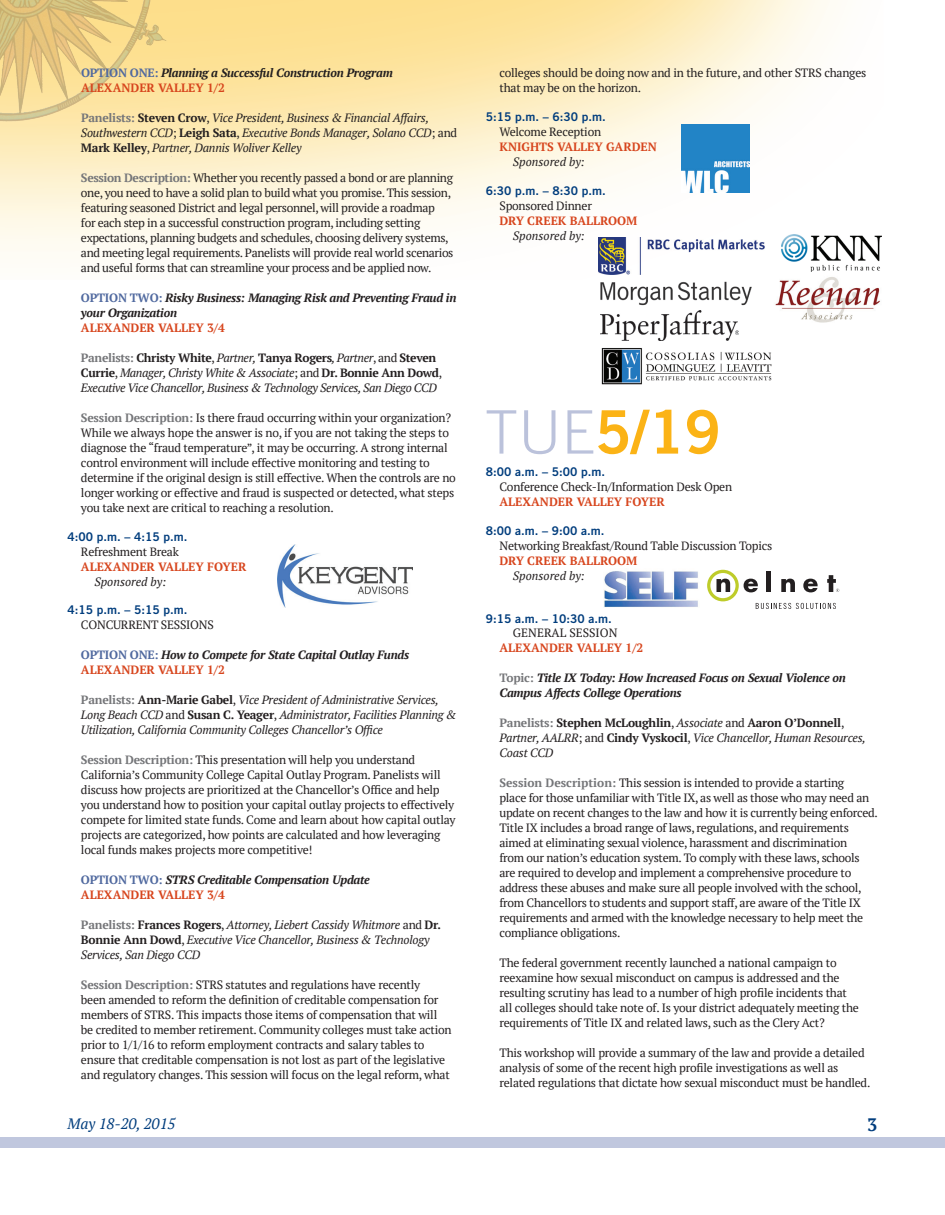
<style>
.page{position:relative;width:945px;height:1215px;background:#fff}
.page>*{position:absolute;margin:0;border:0;box-sizing:border-box;transform-origin:0 0}
.t1{font:60px "Trade Gothic Bold Two";color:#fbb316}
.t2{font:700 18px "PT Serif";color:#013d7d}
.t3{font:italic 15px "PT Serif";color:#013d7d}
.t4{font:12px/15px "PT Serif";letter-spacing:-.02em;color:#231f20}
.t5{font:italic 12px/15px "PT Serif";letter-spacing:-.02em;color:#231f20}
.t6{font:italic 700 12px/15px "PT Serif";letter-spacing:-.02em;color:#231f20}
.t7{font:700 12px "PT Serif";color:#d7451d}
.t8{font:12px "Trade Gothic Bold Two";color:#013d7d}
.t9{font:italic 12px "PT Serif";color:#231f20}
.t10{font:700 12px "PT Serif";letter-spacing:-.02em;color:#50699f}
.t11{font:12px "PT Serif";color:#231f20}
.s1{font-style:normal;color:#50699f}
.s2{font-style:normal;color:#d7451d}
.s3{font-weight:700;font-style:normal;color:#757679}
.s4{font-weight:700;font-style:normal}
.s5{font-style:normal}
.s6{font-weight:700;color:#757679}
.s7{font-family:"Trade Gothic";font-weight:300;color:#bbc2db}
.s8{font-style:normal;color:#757679}
</style>
<div class="page">
<div style="left:0;top:1137px;width:14px;height:11px;background:#c0c7de"></div>
<img style="left:0;top:0;width:882px;height:335px">
<img style="left:0;top:0;width:171px;height:156px">
<div style="left:14px;top:1137px;width:931px;height:11px;background:#c0c7de"></div>
<img style="left:278px;top:545px;width:134px;height:63px">
<img style="left:598px;top:238px;width:166px;height:36px">
<img style="left:781px;top:235px;width:100px;height:36px">
<img style="left:598px;top:279px;width:154px;height:28px">
<img style="left:769px;top:273px;width:113px;height:51px">
<img style="left:600px;top:311px;width:138px;height:30px">
<img style="left:601px;top:348px;width:171px;height:37px">
<img style="left:604px;top:571px;width:94px;height:36px">
<svg style="left:707px;top:570px;width:132px;height:39px"></svg>
<img style="left:682px;top:125px;width:67px;height:67px">
<p class="t6" style="left:81px;top:65px;width:313px;text-indent:49px"><span class="s1">One :</span> Planning a Successful Construction Program<br><span class="s2">ALEXANDER VALLEY 1/2</span></p>
<p class="t5" style="left:81px;top:110px;width:378px"><span class="s3">Panelists:</span> <span class="s4">Steven Crow</span><span class="s5">,</span> Vice President, Business &amp; Financial Affairs,<br>Southwestern CCD<span class="s5">;</span> <span class="s4">Leigh Sata</span><span class="s5">,</span> Executive Bonds Manager, Solano CCD<span class="s5">; and<br></span><span class="s4">Mark Kelley</span><span class="s5">,</span> Partner, Dannis Woliver Kelley</p>
<p class="t4" style="left:81px;top:170px;width:374px"><span class="s6">Session Description:</span> Whether you recently passed a bond or are planning one, you need to have a solid plan to build what you promise. This session, featuring seasoned District and legal personnel, will provide a roadmap<br>for each step in a successful construction program, including setting expectations, planning budgets and schedules, choosing delivery systems, and meeting legal requirements. Panelists will provide real world scenarios and useful forms that can streamline your process and be applied now.</p>
<p class="t10" style="left:81px;top:290px;width:18px">Option</p>
<p class="t10" style="left:81px;top:65px;width:18px">Option</p>
<p class="t6" style="left:81px;top:290px;width:377px;text-indent:49px"><span class="s1">Two :</span> Risky Business: Managing Risk and Preventing Fraud in your Organization</p>
<p class="t7" style="left:81px;top:320px;width:145px">ALEXANDER VALLEY 3/4</p>
<p class="t5" style="left:81px;top:350px;width:363px"><span class="s3">Panelists:</span> <span class="s4">Christy White</span><span class="s5">,</span> Partner, <span class="s4">Tanya Rogers</span>, Partner<span class="s5">, and</span> <span class="s4">Steven<br>Currie</span><span class="s5">,</span> Manager, Christy White &amp; Associate<span class="s5">; and</span> <span class="s4">Dr. Bonnie Ann Dowd</span><span class="s5">,<br></span>Executive Vice Chancellor, Business &amp; Technology Services, San Diego CCD</p>
<p class="t4" style="left:81px;top:410px;width:376px"><span class="s6">Session Description:</span> Is there fraud occurring within your organization?<br>While we always hope the answer is no, if you are not taking the steps to diagnose the “fraud temperature”, it may be occurring. A strong internal control environment will include effective monitoring and testing to determine if the original design is still effective. When the controls are no longer working or effective and fraud is suspected or detected, what steps you take next are critical to reaching a resolution.</p>
<p class="t8" style="left:67px;top:529px;width:121px">4:00 p.m. – 4:15 p.m.</p>
<p class="t4" style="left:81px;top:544px;width:99px">Refreshment Break</p>
<p class="t7" style="left:81px;top:558px;width:167px">ALEXANDER VALLEY FOYER</p>
<p class="t9" style="left:94px;top:574px;width:73px">Sponsored by:</p>
<p class="t8" style="left:67px;top:603px;width:121px">4:15 p.m. – 5:15 p.m.</p>
<p class="t4" style="left:81px;top:617px;width:134px">CONCURRENT SESSIONS</p>
<p class="t10" style="left:81px;top:647px;width:18px">Option</p>
<p class="t6" style="left:81px;top:647px;width:330px;text-indent:49px"><span class="s1">One :</span> How to Compete for State Capital Outlay Funds<br><span class="s2">ALEXANDER VALLEY 1/2</span></p>
<p class="t5" style="left:81px;top:693px;width:377px"><span class="s3">Panelists:</span> <span class="s4">Ann-Marie Gabel</span><span class="s5">,</span> Vice President of Administrative Services,<br>Long Beach CCD <span class="s5">and</span> <span class="s4">Susan C. Yeager</span><span class="s5">,</span> Administrator, Facilities Planning &amp;<br>Utilization, California Community Colleges Chancellor’s Office</p>
<p class="t4" style="left:81px;top:752px;width:376px"><span class="s6">Session Description:</span> This presentation will help you understand California’s Community College Capital Outlay Program. Panelists will discuss how projects are prioritized at the Chancellor’s Office and help you understand how to position your capital outlay projects to effectively compete for limited state funds. Come and learn about how capital outlay projects are categorized, how points are calculated and how leveraging local funds makes projects more competitive!</p>
<p class="t10" style="left:81px;top:872px;width:18px">Option</p>
<p class="t6" style="left:81px;top:872px;width:290px;text-indent:49px"><span class="s1">Two :</span> STRS Creditable Compensation Update<br><span class="s2">ALEXANDER VALLEY 3/4</span></p>
<p class="t5" style="left:81px;top:918px;width:362px"><span class="s3">Panelists:</span> <span class="s4">Frances Rogers</span><span class="s5">,</span> Attorney, Liebert Cassidy Whitmore <span class="s5">and</span> <span class="s4">Dr.<br>Bonnie Ann Dowd</span><span class="s5">,</span> Executive Vice Chancellor, Business &amp; Technology<br>Services, San Diego CCD</p>
<p class="t4" style="left:81px;top:977px;width:372px"><span class="s6">Session Description:</span> STRS statutes and regulations have recently<br>been amended to reform the definition of creditable compensation for members of STRS. This impacts those items of compensation that will be credited to member retirement. Community colleges must take action prior to 1/1/16 to reform employment contracts and salary tables to ensure that creditable compensation is not lost as part of the legislative and regulatory changes. This session will focus on the legal reform, what</p>
<p class="t4" style="left:499px;top:65px;width:368px">colleges should be doing now and in the future, and other STRS changes that may be on the horizon.</p>
<p class="t8" style="left:486px;top:109px;width:121px">5:15 p.m. – 6:30 p.m.</p>
<p class="t4" style="left:499px;top:124px;width:103px">Welcome Reception</p>
<p class="t7" style="left:499px;top:139px;width:159px">KNIGHTS VALLEY GARDEN</p>
<p class="t9" style="left:513px;top:154px;width:73px">Sponsored by:</p>
<p class="t8" style="left:486px;top:183px;width:121px">6:30 p.m. – 8:30 p.m.</p>
<p class="t4" style="left:499px;top:198px;width:94px">Sponsored Dinner</p>
<p class="t7" style="left:499px;top:213px;width:139px">DRY CREEK BALLROOM</p>
<p class="t9" style="left:513px;top:228px;width:73px">Sponsored by:</p>
<h1 class="t1" style="left:485px;top:395px;width:238px"><span class="s7">TUE</span>5/19</h1>
<p class="t8" style="left:486px;top:464px;width:121px">8:00 a.m. – 5:00 p.m.</p>
<p class="t4" style="left:499px;top:479px;width:234px">Conference Check-In/Information Desk Open</p>
<p class="t7" style="left:499px;top:494px;width:167px">ALEXANDER VALLEY FOYER</p>
<p class="t8" style="left:486px;top:523px;width:120px">8:00 a.m. – 9:00 a.m.</p>
<p class="t4" style="left:499px;top:538px;width:274px">Networking Breakfast/Round Table Discussion Topics</p>
<p class="t7" style="left:499px;top:552px;width:139px">DRY CREEK BALLROOM</p>
<p class="t9" style="left:513px;top:568px;width:73px">Sponsored by:</p>
<p class="t8" style="left:486px;top:611px;width:127px">9:15 a.m. – 10:30 a.m.</p>
<p class="t11" style="left:513px;top:625px;width:106px">GENERAL SESSION</p>
<p class="t7" style="left:499px;top:640px;width:145px">ALEXANDER VALLEY 1/2</p>
<p class="t6" style="left:499px;top:670px;width:348px"><span class="s8">Topic:</span> Title IX Today: How Increased Focus on Sexual Violence on<br>Campus Affects College Operations</p>
<p class="t5" style="left:499px;top:715px;width:368px"><span class="s3">Panelists:</span> <span class="s4">Stephen McLoughlin</span><span class="s5">,</span> Associate <span class="s5">and</span> <span class="s4">Aaron O’Donnell</span><span class="s5">,<br></span>Partner, AALRR<span class="s5">; and</span> <span class="s4">Cindy Vyskocil</span><span class="s5">,</span> Vice Chancellor, Human Resources,<br>Coast CCD</p>
<p class="t4" style="left:499px;top:775px;width:380px"><span class="s6">Session Description:</span> This session is intended to provide a starting<br>place for those unfamiliar with Title IX, as well as those who may need an update on recent changes to the law and how it is currently being enforced.<br>Title IX includes a broad range of laws, regulations, and requirements aimed at eliminating sexual violence, harassment and discrimination<br>from our nation’s education system. To comply with these laws, schools are required to develop and implement a comprehensive procedure to address these abuses and make sure all people involved with the school, from Chancellors to students and support staff, are aware of the Title IX requirements and armed with the knowledge necessary to help meet the compliance obligations.</p>
<p class="t4" style="left:499px;top:955px;width:361px">The federal government recently launched a national campaign to reexamine how sexual misconduct on campus is addressed and the resulting scrutiny has lead to a number of high profile incidents that all colleges should take note of. Is your district adequately meeting the requirements of Title IX and related laws, such as the Clery Act?</p>
<p class="t4" style="left:499px;top:1045px;width:372px">This workshop will provide a summary of the law and provide a detailed analysis of some of the recent high profile investigations as well as related regulations that dictate how sexual misconduct must be handled.</p>
<p class="t3" style="left:68px;top:1114px;width:109px">May 18-20, 2015</p>
<h2 class="t2" style="left:867px;top:1113px;width:12px">3</h2>
</div>
